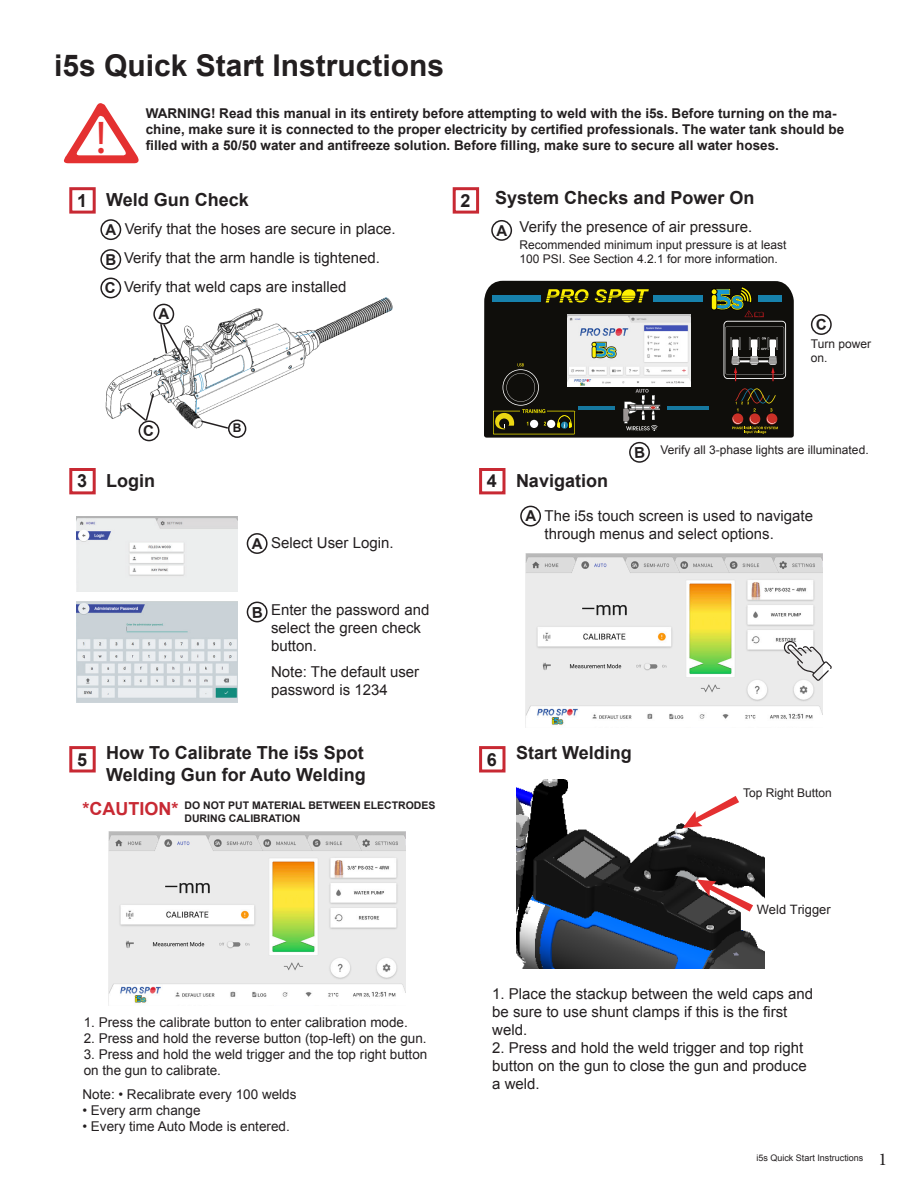
<style>
.page{position:relative;width:918px;height:1188px;background:#fff}
.page>*{position:absolute;margin:0;border:0;box-sizing:border-box;transform-origin:0 0}
.t1{font:46.05px "Myriad Pro";color:#e43131}
.t2{font:700 30px "Arial";color:#231f20}
.Section_Header{font:700 18px "Arial";color:#231f20}
.t3{font:700 18px "Arial";color:#c82933}
.t4{font:18px "Minion Pro";color:#231f20}
.Body_Text{font:15px/18px "Arial";color:#231f20}
.Section_Header-2{font:700 15px "Arial";color:#231f20}
.Body_Text-2{font:700 15px "Arial";color:#231f20}
.t5{font:700 13.5px/16.2px "Arial";color:#231f20}
.Body_Text-3{font:13.5px/16.2px "Arial";color:#231f20}
.t6{font:12.9px "Arial";color:#231f20}
.Body_Text-4{font:12px/14.4px "Arial";color:#231f20}
.t7{font:700 12px "Arial";color:#201c1d}
.t8{font:700 10.5px/12.6px "Arial";color:#231f20}
.t9{font:9px "Arial";color:#231f20}
</style>
<div class="page">
<img style="left:517px;top:779px;width:248px;height:189px">
<img style="left:102px;top:294px;width:291px;height:148px">
<svg style="left:63px;top:103px;width:76px;height:61px"></svg>
<div style="left:69px;top:187px;width:27px;height:27px;border:3px solid #c82933"></div>
<div style="left:69px;top:468px;width:27px;height:26px;border:3px solid #c82933"></div>
<div style="left:479px;top:468px;width:27px;height:26px;border:3px solid #c82933"></div>
<div style="left:69px;top:746px;width:27px;height:26px;border:3px solid #c82933"></div>
<div style="left:479px;top:746px;width:27px;height:26px;border:3px solid #c82933"></div>
<div style="left:453px;top:187px;width:26px;height:27px;border:3px solid #c82933"></div>
<div style="left:491px;top:220px;width:21px;height:21px;border:2px solid #231f20;border-radius:50%"></div>
<div style="left:100px;top:219px;width:21px;height:21px;border:2px solid #231f20;border-radius:50%"></div>
<div style="left:153px;top:304px;width:21px;height:21px;border:2px solid #231f20;border-radius:50%"></div>
<div style="left:247px;top:533px;width:21px;height:21px;border:2px solid #231f20;border-radius:50%"></div>
<div style="left:520px;top:506px;width:21px;height:21px;border:2px solid #231f20;border-radius:50%"></div>
<div style="left:811px;top:314px;width:21px;height:21px;border:2px solid #231f20;border-radius:50%"></div>
<div style="left:247px;top:602px;width:21px;height:20px;border:2px solid #231f20;border-radius:50%"></div>
<div style="left:629px;top:442px;width:21px;height:21px;border:2px solid #231f20;border-radius:50%"></div>
<img style="left:76px;top:516px;width:161px;height:76px">
<img style="left:76px;top:602px;width:161px;height:100px">
<svg style="left:697px;top:880px;width:56px;height:32px"></svg>
<svg style="left:683px;top:796px;width:56px;height:32px"></svg>
<div style="left:228px;top:420px;width:18px;height:18px;border:2px solid #201c1d;border-radius:50%"></div>
<div style="left:100px;top:249px;width:21px;height:21px;border:2px solid #231f20;border-radius:50%"></div>
<div style="left:100px;top:278px;width:21px;height:20px;border:2px solid #231f20;border-radius:50%"></div>
<div style="left:139px;top:420px;width:20px;height:21px;border:2px solid #231f20;border-radius:50%"></div>
<div style="left:484px;top:281px;width:310px;height:157px;background:#0f0e0b"></div>
<hr style="left:667px;top:406px;width:41px;height:4px;background:#1678a0">
<hr style="left:579px;top:406px;width:36px;height:4px;background:#1678a0">
<svg style="left:732px;top:388px;width:46px;height:46px;background:#3a2414"></svg>
<div style="left:492px;top:295px;width:48px;height:7px;background:#1781ac"></div>
<div style="left:653px;top:295px;width:50px;height:7px;background:#1781ac"></div>
<svg style="left:546px;top:289px;width:43px;height:14px"></svg>
<svg style="left:595px;top:289px;width:54px;height:14px"></svg>
<svg style="left:623px;top:389px;width:37px;height:42px;background:#43413f"></svg>
<svg style="left:493px;top:363px;width:82px;height:71px;background:#282716"></svg>
<img style="left:568px;top:314px;width:123px;height:72px">
<svg style="left:710px;top:286px;width:76px;height:95px;background:#32362e"></svg>
<img style="left:109px;top:832px;width:297px;height:171px">
<img style="left:525px;top:554px;width:297px;height:174px">
<svg style="left:784px;top:641px;width:48px;height:40px"></svg>
<svg style="left:159px;top:322px;width:28px;height:41px"></svg>
<svg style="left:200px;top:419px;width:30px;height:11px"></svg>
<svg style="left:125px;top:392px;width:30px;height:31px"></svg>
<p class="t2" style="left:54px;top:46px;width:392px">i5s Quick Start Instructions</p>
<p class="t5" style="left:146px;top:105px;width:700px">WARNING! Read this manual in its entirety before attempting to weld with the i5s. Before turning on the ma&shy;chine, make sure it is connected to the proper electricity by certified professionals. The water tank should be</p>
<h1 class="t1" style="left:96px;top:109px;width:12px">!</h1>
<p class="t5" style="left:146px;top:138px;width:635px">filled with a 50/50 water and antifreeze solution. Before filling, make sure to secure all water hoses.</p>
<p class="Section_Header" style="left:106px;top:188px;width:144px">Weld Gun Check</p>
<p class="Section_Header" style="left:77px;top:188px;width:12px">1</p>
<p class="Section_Header" style="left:495px;top:186px;width:261px">System Checks and Power On</p>
<p class="Section_Header" style="left:460px;top:188px;width:12px">2</p>
<p class="Body_Text" style="left:125px;top:220px;width:272px">Verify that the hoses are secure in place.</p>
<p class="Section_Header-2" style="left:106px;top:220px;width:12px">A</p>
<p class="Section_Header-2" style="left:496px;top:221px;width:12px">A</p>
<p class="Body_Text-2" style="left:106px;top:250px;width:12px">B</p>
<p class="Body_Text-2" style="left:105px;top:277px;width:12px">C</p>
<p class="Body_Text" style="left:124px;top:249px;width:257px">Verify that the arm handle is tightened.</p>
<p class="Body_Text" style="left:124px;top:278px;width:224px">Verify that weld caps are installed</p>
<p class="Section_Header-2" style="left:159px;top:304px;width:12px">A</p>
<p class="Body_Text" style="left:520px;top:218px;width:234px">Verify the presence of air pressure.</p>
<p class="Body_Text-4" style="left:520px;top:238px;width:268px">Recommended minimum input pressure is at least<br>100 PSI. See Section 4.2.1 for more information.</p>
<p class="Body_Text-4" style="left:811px;top:336px;width:62px">Turn power</p>
<p class="Body_Text-4" style="left:811px;top:351px;width:18px">on.</p>
<p class="Body_Text-2" style="left:143px;top:420px;width:12px">C</p>
<p class="t7" style="left:233px;top:420px;width:10px">B</p>
<p class="Body_Text-4" style="left:661px;top:443px;width:210px">Verify all 3-phase lights are illuminated.</p>
<p class="Section_Header" style="left:106px;top:468px;width:50px">Login</p>
<p class="Section_Header" style="left:516px;top:468px;width:94px">Navigation</p>
<p class="Section_Header" style="left:77px;top:469px;width:12px">3</p>
<p class="Section_Header" style="left:487px;top:469px;width:12px">4</p>
<p class="Section_Header-2" style="left:252px;top:534px;width:12px">A</p>
<p class="Body_Text" style="left:271px;top:534px;width:124px">Select User Login.</p>
<p class="Section_Header-2" style="left:525px;top:506px;width:12px">A</p>
<p class="Body_Text" style="left:545px;top:507px;width:270px">The i5s touch screen is used to navigate through menus and select options.</p>
<p class="Body_Text" style="left:271px;top:601px;width:160px">Enter the password and</p>
<p class="Body_Text" style="left:271px;top:619px;width:152px">select the green check</p>
<p class="Body_Text" style="left:271px;top:637px;width:47px">button.</p>
<p class="Body_Text" style="left:271px;top:663px;width:150px">Note: The default user password is 1234</p>
<p class="Section_Header" style="left:106px;top:741px;width:259px">How To Calibrate The i5s Spot</p>
<p class="Section_Header" style="left:106px;top:763px;width:261px">Welding Gun for Auto Welding</p>
<p class="Section_Header" style="left:77px;top:747px;width:12px">5</p>
<p class="Section_Header" style="left:487px;top:747px;width:12px">6</p>
<p class="t3" style="left:82px;top:796px;width:97px">*CAUTION*</p>
<p class="t8" style="left:184px;top:800px;width:253px">DO NOT PUT MATERIAL BETWEEN ELECTRODES<br>DURING CALIBRATION</p>
<p class="Section_Header" style="left:516px;top:741px;width:117px">Start Welding</p>
<p class="Body_Text-4" style="left:743px;top:786px;width:90px">Top Right Button</p>
<p class="Body_Text-3" style="left:84px;top:1014px;width:326px">1. Press the calibrate button to enter calibration mode.</p>
<p class="Body_Text-3" style="left:84px;top:1030px;width:344px">2. Press and hold the reverse button (top-left) on the gun.</p>
<p class="Body_Text-3" style="left:84px;top:1047px;width:345px">3. Press and hold the weld trigger and the top right button on the gun to calibrate.</p>
<p class="Body_Text-3" style="left:82px;top:1086px;width:216px">Note: • Recalibrate every 100 welds</p>
<p class="Body_Text-3" style="left:82px;top:1102px;width:120px">• Every arm change</p>
<p class="Body_Text-3" style="left:82px;top:1119px;width:209px">• Every time Auto Mode is entered.</p>
<p class="t6" style="left:757px;top:901px;width:75px">Weld Trigger</p>
<p class="Body_Text" style="left:492px;top:985px;width:323px">1. Place the stackup between the weld caps and be sure to use shunt clamps if this is the first weld.</p>
<p class="Body_Text" style="left:492px;top:1039px;width:316px">2. Press and hold the weld trigger and top right button on the gun to close the gun and produce a weld.</p>
<p class="t9" style="left:756px;top:1152px;width:109px">i5s Quick Start Instructions</p>
<p class="t4" style="left:878px;top:1147px;width:10px">1</p>
</div>
